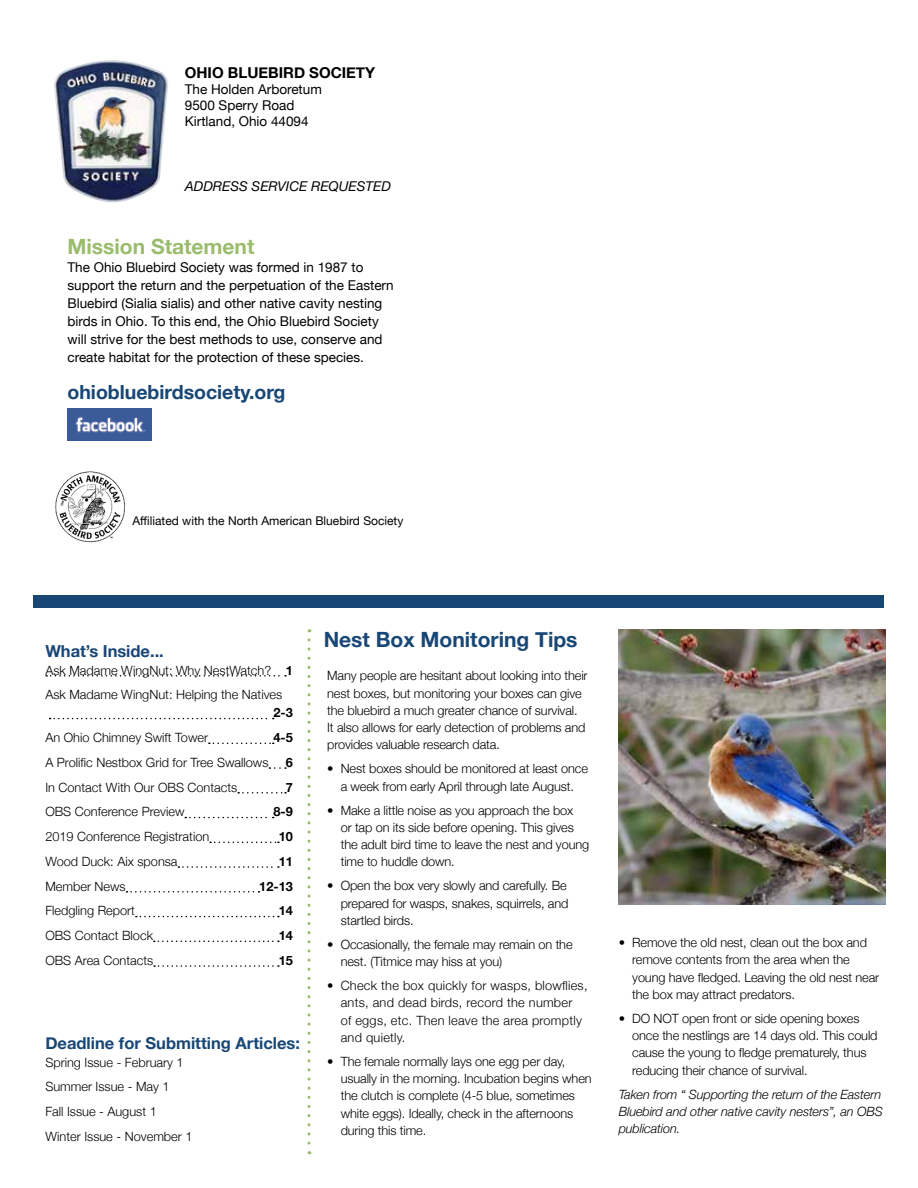
<style>
.page{position:relative;width:918px;height:1188px;background:#fff}
.page>*{position:absolute;margin:0;border:0;box-sizing:border-box;transform-origin:0 0}
.t1{font:700 21px "Helvetica Neue";color:#184776}
.t2{font:700 21px "Helvetica Neue";color:#9abc6c}
.t3{font:700 19.5px "Helvetica Neue";color:#184776}
.t4{font:700 16.5px "Helvetica Neue";color:#184776}
.t5{font:700 15px "Helvetica Neue";color:#000}
.t6{font:13.5px/18px "Helvetica Neue";color:#000}
.t7{font:italic 13.5px "Helvetica Neue";color:#000}
.t8{font:300 12.75px/17.2px "Helvetica Neue";letter-spacing:-.01em;color:#000}
.t9{font:300 12.75px/17.2px "Helvetica Neue";letter-spacing:.02em;color:#000}
.t10{font:italic 300 12.75px/17.2px "Helvetica Neue";letter-spacing:-.01em;color:#000;text-align:justify}
.t11{font:700 12.75px "Helvetica Neue";color:#000}
.t12{font:12px "Helvetica Neue";color:#000}
.s1{font-weight:700}
</style>
<div class="page">
<img style="left:54px;top:60px;width:114px;height:142px">
<img style="left:55px;top:472px;width:70px;height:70px">
<div style="left:34px;top:596px;width:850px;height:12px;background:#184776"></div>
<svg style="left:46px;top:675px;width:240px;height:2px"></svg>
<svg style="left:50px;top:718px;width:224px;height:1px"></svg>
<svg style="left:209px;top:743px;width:65px;height:1px"></svg>
<svg style="left:269px;top:767px;width:17px;height:2px"></svg>
<svg style="left:238px;top:792px;width:48px;height:2px"></svg>
<svg style="left:185px;top:817px;width:89px;height:1px"></svg>
<svg style="left:210px;top:842px;width:69px;height:1px"></svg>
<svg style="left:178px;top:866px;width:101px;height:2px"></svg>
<svg style="left:126px;top:891px;width:134px;height:2px"></svg>
<svg style="left:136px;top:916px;width:143px;height:1px"></svg>
<svg style="left:154px;top:941px;width:125px;height:1px"></svg>
<svg style="left:154px;top:965px;width:125px;height:2px"></svg>
<img style="left:67px;top:409px;width:85px;height:31px">
<svg style="left:308px;top:640px;width:2px;height:514px"></svg>
<img style="left:619px;top:629px;width:266px;height:275px">
<p class="t5" style="left:185px;top:61px;width:192px">OHIO BLUEBIRD SOCIETY</p>
<p class="t6" style="left:185px;top:82px;width:139px;line-height:16.2px">The Holden Arboretum<br>9500 Sperry Road<br>Kirtland, Ohio 44094</p>
<p class="t7" style="left:185px;top:177px;width:208px">ADDRESS SERVICE REQUESTED</p>
<h1 class="t2" style="left:68px;top:230px;width:189px">Mission Statement</h1>
<p class="t6" style="left:68px;top:259px;width:328px">The Ohio Bluebird Society was formed in 1987 to support the return and the perpetuation of the Eastern Bluebird (Sialia sialis) and other native cavity nesting birds in Ohio. To this end, the Ohio Bluebird Society will strive for the best methods to use, conserve and create habitat for the protection of these species.</p>
<h2 class="t3" style="left:68px;top:376px;width:219px">ohiobluebirdsociety.org</h2>
<p class="t12" style="left:132px;top:512px;width:272px">Affiliated with the North American Bluebird Society</p>
<p class="t4" style="left:45px;top:638px;width:120px">What’s Inside...</p>
<p class="t8" style="left:45px;top:657px;width:249px;line-height:24.8px">Ask Madame WingNut: Why NestWatch? <span class="s1">1<br></span>Ask Madame WingNut: Helping the Natives</p>
<p class="t11" style="left:273px;top:703px;width:21px">2-3</p>
<p class="t8" style="left:45px;top:728px;width:164px">An Ohio Chimney Swift Tower</p>
<p class="t11" style="left:273px;top:727px;width:21px">4-5</p>
<p class="t8" style="left:45px;top:753px;width:225px">A Prolific Nestbox Grid for Tree Swallows</p>
<p class="t11" style="left:286px;top:752px;width:9px">6</p>
<p class="t8" style="left:45px;top:777px;width:194px">In Contact With Our OBS Contacts</p>
<p class="t11" style="left:286px;top:777px;width:9px">7</p>
<p class="t8" style="left:45px;top:802px;width:141px">OBS Conference Preview</p>
<p class="t11" style="left:273px;top:802px;width:21px">8-9</p>
<p class="t8" style="left:45px;top:827px;width:165px">2019 Conference Registration</p>
<p class="t11" style="left:279px;top:826px;width:16px">10</p>
<p class="t8" style="left:45px;top:852px;width:134px">Wood Duck: Aix sponsa</p>
<p class="t11" style="left:279px;top:851px;width:16px">11</p>
<p class="t8" style="left:45px;top:876px;width:82px">Member News</p>
<p class="t11" style="left:259px;top:876px;width:35px">12-13</p>
<p class="t8" style="left:45px;top:901px;width:91px">Fledgling Report</p>
<p class="t11" style="left:279px;top:901px;width:16px">14</p>
<p class="t8" style="left:45px;top:926px;width:109px">OBS Contact Block</p>
<p class="t11" style="left:279px;top:925px;width:16px">14</p>
<p class="t8" style="left:45px;top:951px;width:109px">OBS Area Contacts</p>
<p class="t11" style="left:279px;top:950px;width:16px">15</p>
<p class="t4" style="left:45px;top:1030px;width:256px">Deadline for Submitting Articles:</p>
<p class="t8" style="left:45px;top:1049px;width:149px;line-height:24.8px">Spring Issue - February 1<br>Summer Issue - May 1<br>Fall Issue - August 1<br>Winter Issue - November 1</p>
<h1 class="t1" style="left:324px;top:623px;width:255px">Nest Box Monitoring Tips</h1>
<p class="t8" style="left:327px;top:666px;width:262px">Many people are hesitant about looking into their nest boxes, but monitoring your boxes can give the bluebird a much greater chance of survival.<br>It also allows for early detection of problems and provides valuable research data.</p>
<p class="t8" style="left:327px;top:759px;width:262px;text-align:center">• Nest boxes should be monitored at least once a week from early April through late August.</p>
<p class="t8" style="left:341px;top:801px;width:250px;text-indent:-14px">• Make a little noise as you approach the box<br>or tap on its side before opening. This gives the adult bird time to leave the nest and young time to huddle down.</p>
<p class="t8" style="left:341px;top:876px;width:229px;text-indent:-14px">• Open the box very slowly and carefully. Be prepared for wasps, snakes, squirrels, and startled birds.</p>
<p class="t8" style="left:341px;top:935px;width:233px;text-indent:-14px">• Occasionally, the female may remain on the nest. (Titmice may hiss at you)</p>
<p class="t9" style="left:341px;top:976px;width:248px;text-indent:-14px">• Check the box quickly for wasps, blowflies, ants, and dead birds, record the number<br>of eggs, etc. Then leave the area promptly and quietly.</p>
<p class="t8" style="left:341px;top:1052px;width:252px;text-indent:-14px">• The female normally lays one egg per day, usually in the morning. Incubation begins when the clutch is complete (4-5 blue, sometimes white eggs). Ideally, check in the afternoons during this time.</p>
<p class="t8" style="left:632px;top:933px;width:249px;text-indent:-14px">• Remove the old nest, clean out the box and remove contents from the area when the young have fledged. Leaving the old nest near the box may attract predators.</p>
<p class="t8" style="left:632px;top:1009px;width:247px;text-indent:-14px">• DO NOT open front or side opening boxes once the nestlings are 14 days old. This could cause the young to fledge prematurely, thus reducing their chance of survival.</p>
<p class="t10" style="left:619px;top:1085px;width:266px">Taken from “ Supporting the return of the Eastern Bluebird and other native cavity nesters”, an OBS publication.</p>
</div>
